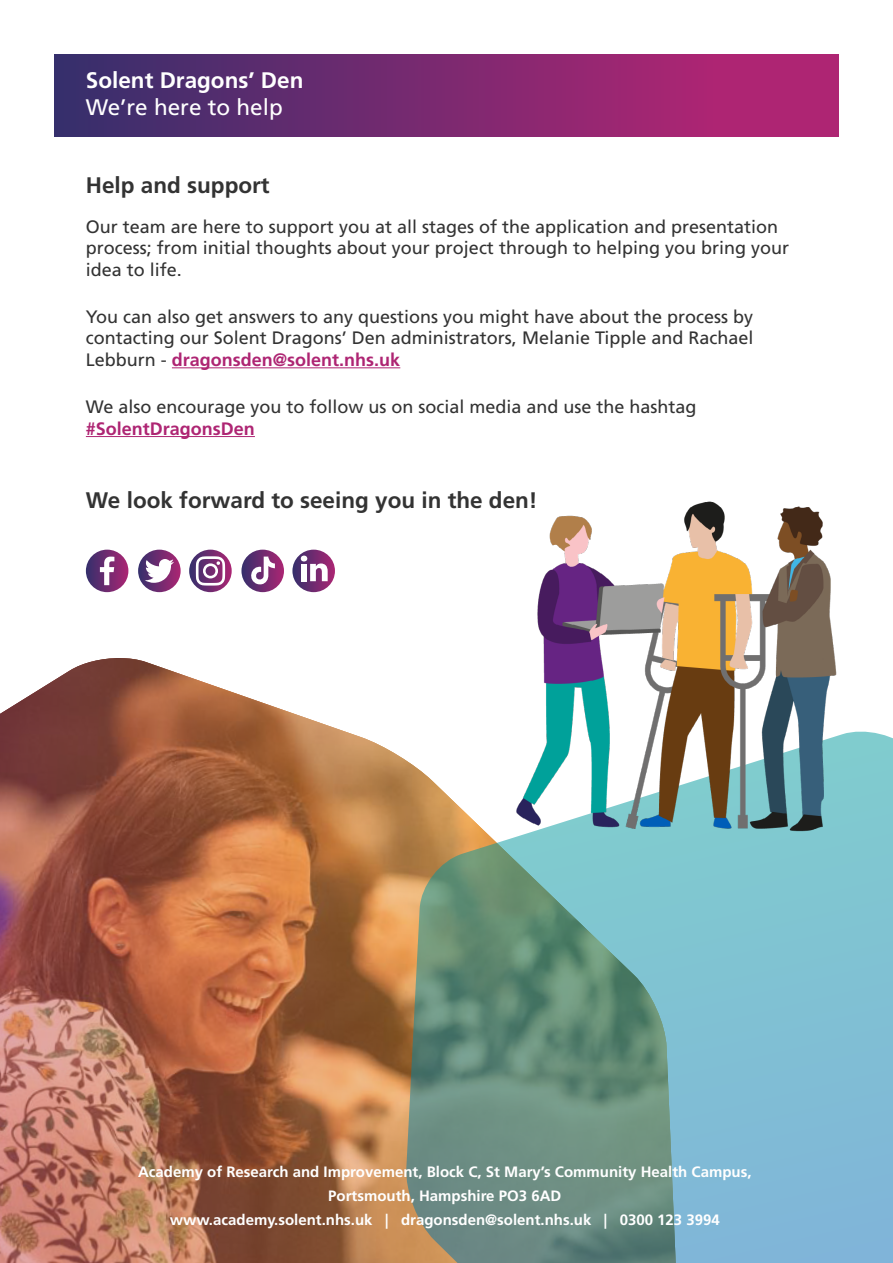
<style>
.page{position:relative;width:893px;height:1263px;background:#fff}
.page>*{position:absolute;margin:0;border:0;box-sizing:border-box;transform-origin:0 0}
.t1{font:700 22.5px "Frutiger LT Std";color:#333}
.t2{font:700 22.5px "Frutiger LT Std";color:#fff}
.t3{font:22.5px "Frutiger LT Std";color:#fff}
.t4{font:18px/21.6px "Frutiger LT Std";color:#333}
.t5{font:700 18px "Frutiger LT Std";color:#ae2573}
.t6{font:700 15px/24px "Frutiger LT Std";color:#fff;text-align:center}
.s1{font-weight:700;color:#ae2573}
</style>
<div class="page">
<div style="left:54px;top:54px;width:785px;height:82px;background:linear-gradient(to right,#382f6c,#be2474)"></div>
<hr style="left:172px;top:367px;width:228px;height:1px;background:#ae2573">
<hr style="left:86px;top:436px;width:169px;height:1px;background:#ae2573">
<svg style="left:86px;top:550px;width:42px;height:42px"></svg>
<svg style="left:138px;top:550px;width:42px;height:42px"></svg>
<svg style="left:189px;top:550px;width:43px;height:42px"></svg>
<svg style="left:241px;top:550px;width:43px;height:42px"></svg>
<svg style="left:293px;top:550px;width:42px;height:42px"></svg>
<img style="left:0;top:658px;width:405px;height:605px">
<svg style="left:405px;top:731px;width:488px;height:532px;background:#7dabac"></svg>
<img style="left:512px;top:501px;width:333px;height:332px">
<p class="t2" style="left:86px;top:67px;width:219px">Solent Dragons’ Den</p>
<p class="t3" style="left:86px;top:94px;width:198px">We’re here to help</p>
<p class="t1" style="left:86px;top:172px;width:185px">Help and support</p>
<p class="t4" style="left:86px;top:216px;width:705px">Our team are here to support you at all stages of the application and presentation process; from initial thoughts about your project through to helping you bring your idea to life.</p>
<p class="t4" style="left:86px;top:306px;width:669px;text-align:justify">You can also get answers to any questions you might have about the process by contacting our Solent Dragons’ Den administrators, Melanie Tipple and Rachael Lebburn - <span class="s1">dragonsden@solent.nhs.uk</span></p>
<p class="t4" style="left:86px;top:396px;width:612px">We also encourage you to follow us on social media and use the hashtag</p>
<p class="t5" style="left:86px;top:418px;width:171px">#SolentDragonsDen</p>
<p class="t1" style="left:86px;top:487px;width:453px">We look forward to seeing you in the den!</p>
<p class="t6" style="left:138px;top:1159px;width:615px">Academy of Research and Improvement, Block C, St Mary’s Community Health Campus,<br>Portsmouth, Hampshire PO3 6AD<br>www.academy.solent.nhs.uk | dragonsden@solent.nhs.uk | 0300 123 3994</p>
</div>
